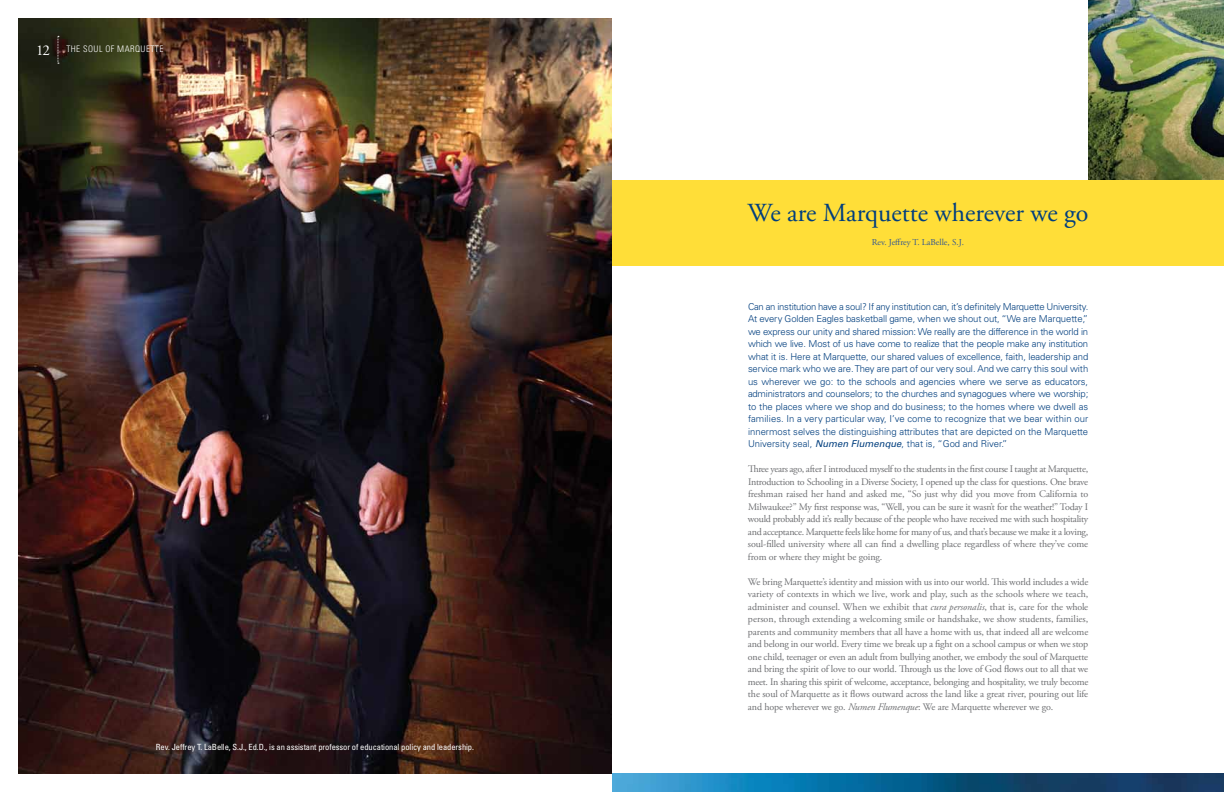
<style>
.page{position:relative;width:1224px;height:792px;background:#fff}
.page>*{position:absolute;margin:0;border:0;box-sizing:border-box;transform-origin:0 0}
.t1{font:26px "Adobe Garamond Pro";letter-spacing:-.005em;color:#003e7e}
.t2{font:10px/12.5px "Adobe Garamond Pro";letter-spacing:-.03em;color:#6d6e71;text-align:justify}
.t3{font:300 9.5px/12.5px "Univers LT Std";color:#003e7e;text-align:justify}
.t4{font:9px "Adobe Garamond Pro";color:#325691}
.t5{font:300 condensed 9px "Univers LT Std";letter-spacing:.05em;color:#fff}
.t6{font:condensed 8.5px "Univers LT Std";letter-spacing:-.01em;color:#fff}
.s1{font-family:"Adobe Garamond Pro";font-weight:400;font-stretch:normal;font-size:15px}
.s2{font-weight:400;font-style:italic}
.s3{font-style:italic}
</style>
<div class="page">
<img style="left:612px;top:774px;width:612px;height:18px">
<img style="left:18px;top:18px;width:594px;height:756px">
<svg style="left:58px;top:36px;width:1px;height:28px"></svg>
<img style="left:1088px;top:0;width:136px;height:180px">
<div style="left:612px;top:180px;width:612px;height:85px;background:#ffde38"></div>
<p class="t5" style="left:36px;top:44px;width:36px"><span class="s1">12</span> THE</p>
<p class="t5" style="left:83px;top:44px;width:41px">SOUL OF MAR</p>
<p class="t5" style="left:135px;top:44px;width:16px">QUETTE</p>
<p class="t6" style="left:156px;top:741px;width:320px">Rev. Jeffrey T. LaBelle, S.J., Ed.D., is an assistant professor of educational policy and leadership.</p>
<h1 class="t1" style="left:747px;top:197px;width:343px">We are Marquette wherever we go</h1>
<p class="t4" style="left:872px;top:237px;width:94px">Rev. Jeffrey T. LaBelle, S.J.</p>
<p class="t3" style="left:748px;top:300px;width:342px">Can an institution have a soul? If any institution can, it’s definitely Marquette University.<br>At every Golden Eagles basketball game, when we shout out, “We are Marquette,” we express our unity and shared mission: We really are the difference in the world in which we live. Most of us have come to realize that the people make any institution what it is. Here at Marquette, our shared values of excellence, faith, leadership and service mark who we are. They are part of our very soul. And we carry this soul with us wherever we go: to the schools and agencies where we serve as educators, administrators and counselors; to the churches and synagogues where we worship; to the places where we shop and do business; to the homes where we dwell as families. In a very particular way, I’ve come to recognize that we bear within our innermost selves the distinguishing attributes that are depicted on the Marquette University seal, <span class="s2">Numen Flumenque</span>, that is, “God and River.”</p>
<p class="t2" style="left:748px;top:463px;width:342px">Three years ago, after I introduced myselfto the students in the first course I taught at Marquette, Introduction to Schooling in a Diverse Society, I opened up the class for questions. One brave freshman raised her hand and asked me, “So just why did you move from California to Milwaukee?” My first response was, “Well, you can be sure it wasn’t for the weather!” Today I would probably add it’s really because of the people who have received me with such hospitality and acceptance. Marquette feels like home for many ofus, and that’s because we make it a loving, soul-filled university where all can find a dwelling place regardless of where they’ve come from or where they might be going.</p>
<p class="t2" style="left:748px;top:575px;width:342px">We bring Marquette’s identity and mission with us into our world. This world includes a wide variety of contexts in which we live, work and play, such as the schools where we teach, administer and counsel. When we exhibit that <span class="s3">cura personalis</span>, that is, care for the whole person, through extending a welcoming smile or handshake, we show students, families, parents and community members that all have a home with us, that indeed all are welcome and belong in our world. Every time we break up a fight on a school campus or when we stop one child, teenager or even an adult from bullying another, we embody the soul of Marquette and bring the spirit of love to our world. Through us the love of God flows out to all that we meet. In sharing this spirit of welcome, acceptance, belonging and hospitality, we truly become the soul of Marquette as it flows outward across the land like a great river, pouring out life and hope wherever we go. <span class="s3">Numen Flumenque</span>: We are Marquette wherever we go.</p>
</div>
